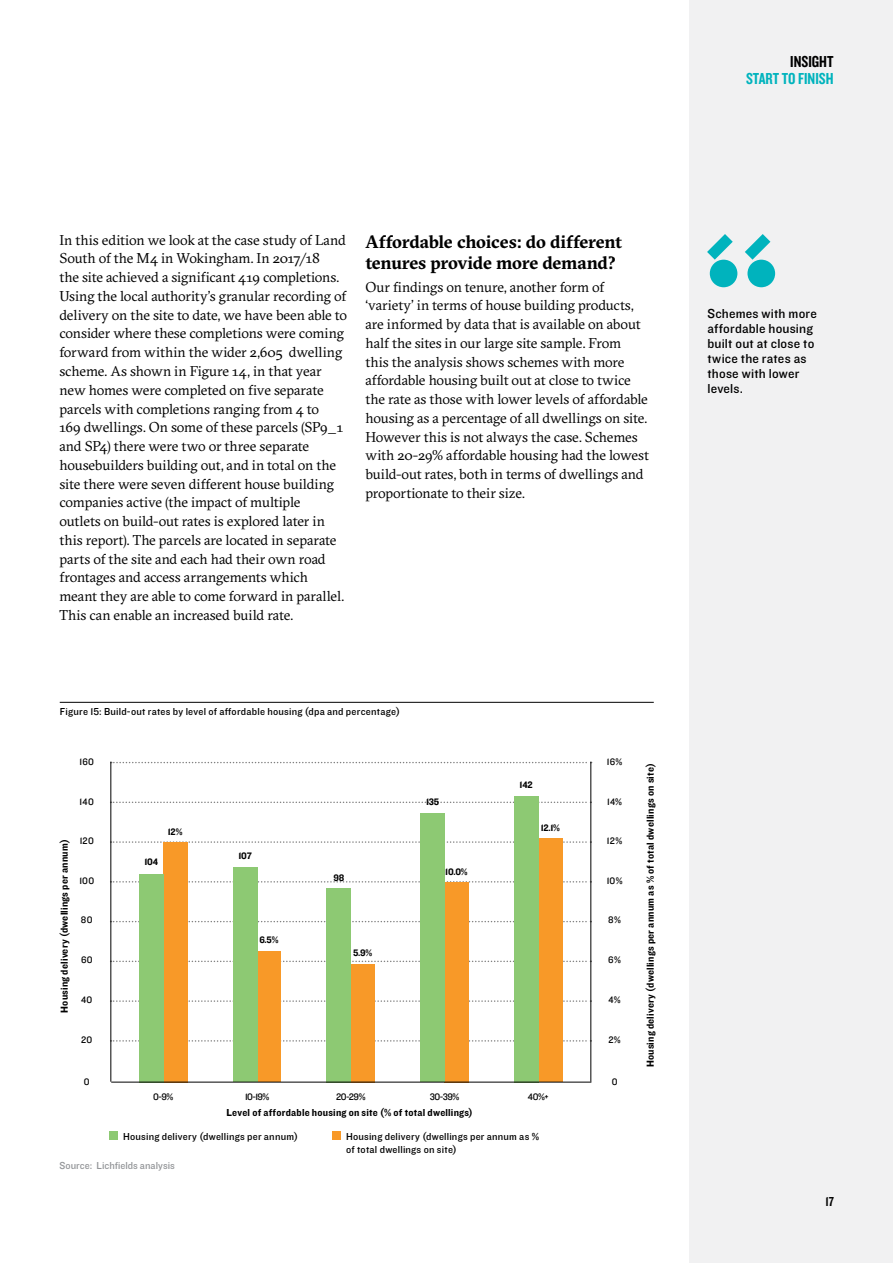
<style>
.page{position:relative;width:893px;height:1263px;background:#fff}
.page>*{position:absolute;margin:0;border:0;box-sizing:border-box;transform-origin:0 0}
.t1{font:700 18px/21px "GT Sectra";letter-spacing:-.015em;color:#000}
.t2{font:16.5px "Knockout 49 Liteweight";color:#00b3bd}
.t3{font:16.5px "Knockout 49 Liteweight";color:#000}
.t4{font:14.25px/18.8px "GT Sectra";letter-spacing:-.01em;color:#000}
.t5{font:13.5px/15px "Knockout 31 Junior Middlewt";letter-spacing:.015em;color:#000}
.t6{font:13.5px "Knockout 49 Liteweight";color:#000}
.t7{font:10.5px/12.6px "Knockout 31 Junior Middlewt";letter-spacing:.02em;color:#000}
.t8{font:10.5px "Knockout 51 Middleweight";letter-spacing:.02em;color:#000}
.t9{font:10.5px "Knockout 31 Junior Middlewt";letter-spacing:.005em;color:#939598}
.t10{font:9.75px "Knockout 31 Junior Middlewt";letter-spacing:.015em;color:#000}
.t11{font:9.75px "Knockout 51 Middleweight";letter-spacing:-.03em;color:#000}
</style>
<div class="page">
<hr style="left:60px;top:702px;width:594px;height:1px;background:#000">
<div style="left:689px;top:0;width:204px;height:1263px;background:#f1f1f2"></div>
<svg style="left:707px;top:234px;width:26px;height:26px"></svg>
<div style="left:710px;top:260px;width:27px;height:27px;background:#00b3bd;border-radius:50%"></div>
<svg style="left:745px;top:234px;width:25px;height:26px"></svg>
<div style="left:747px;top:260px;width:28px;height:27px;background:#00b3bd;border-radius:50%"></div>
<svg style="left:111px;top:762px;width:481px;height:1px"></svg>
<svg style="left:111px;top:801px;width:479px;height:2px"></svg>
<svg style="left:111px;top:841px;width:479px;height:2px"></svg>
<svg style="left:111px;top:881px;width:479px;height:1px"></svg>
<svg style="left:111px;top:921px;width:479px;height:1px"></svg>
<svg style="left:111px;top:960px;width:479px;height:2px"></svg>
<svg style="left:111px;top:1000px;width:479px;height:2px"></svg>
<svg style="left:111px;top:1040px;width:479px;height:2px"></svg>
<div style="left:333px;top:1131px;width:8px;height:9px;background:#f89928"></div>
<div style="left:110px;top:1131px;width:8px;height:8px;background:#8dc973"></div>
<hr style="left:110px;top:762px;width:1px;height:320px;background:#000">
<hr style="left:590px;top:762px;width:1px;height:320px;background:#000">
<div style="left:163px;top:842px;width:24px;height:240px;background:#f89928"></div>
<div style="left:139px;top:874px;width:24px;height:208px;background:#8dc973"></div>
<div style="left:257px;top:951px;width:24px;height:131px;background:#f89928"></div>
<div style="left:233px;top:868px;width:24px;height:214px;background:#8dc973"></div>
<div style="left:444px;top:882px;width:24px;height:200px;background:#f89928"></div>
<div style="left:421px;top:813px;width:24px;height:269px;background:#8dc973"></div>
<div style="left:538px;top:838px;width:24px;height:244px;background:#f89928"></div>
<div style="left:514px;top:796px;width:24px;height:286px;background:#8dc973"></div>
<div style="left:351px;top:964px;width:24px;height:118px;background:#f89928"></div>
<div style="left:327px;top:888px;width:24px;height:194px;background:#8dc973"></div>
<hr style="left:111px;top:1082px;width:480px;height:1px;background:#000">
<p class="t3" style="left:790px;top:51px;width:45px">INSIGHT</p>
<p class="t2" style="left:746px;top:68px;width:89px">START TO FINISH</p>
<p class="t4" style="left:59px;top:230px;width:289px">In this edition we look at the case study of Land South of the M4 in Wokingham. In 2017/18<br>the site achieved a significant 419 completions.<br>Using the local authority’s granular recording of delivery on the site to date, we have been able to consider where these completions were coming forward from within the wider 2,605 dwelling scheme. As shown in Figure 14, in that year new homes were completed on five separate parcels with completions ranging from 4 to<br>169 dwellings. On some of these parcels (SP9_1 and SP4) there were two or three separate housebuilders building out, and in total on the site there were seven different house building companies active (the impact of multiple<br>outlets on build-out rates is explored later in this report). The parcels are located in separate parts of the site and each had their own road frontages and access arrangements which meant they are able to come forward in parallel.<br>This can enable an increased build rate.</p>
<p class="t1" style="left:365px;top:230px;width:258px">Affordable choices: do different tenures provide more demand?</p>
<p class="t4" style="left:365px;top:277px;width:285px">Our findings on tenure, another form of ‘variety’ in terms of house building products, are informed by data that is available on about half the sites in our large site sample. From<br>this the analysis shows schemes with more affordable housing built out at close to twice the rate as those with lower levels of affordable housing as a percentage of all dwellings on site.<br>However this is not always the case. Schemes with 20-29% affordable housing had the lowest build-out rates, both in terms of dwellings and proportionate to their size.</p>
<p class="t7" style="left:60px;top:705px;width:342px">Figure 15: Build-out rates by level of affordable housing (dpa and percentage)</p>
<p class="t10" style="left:80px;top:755px;width:16px">160</p>
<p class="t10" style="left:80px;top:795px;width:16px">140</p>
<p class="t8" style="left:57px;top:1013px;width:175px;rotate:-90deg">Housing delivery (dwellings per annum)</p>
<p class="t10" style="left:80px;top:834px;width:16px">120</p>
<p class="t10" style="left:79px;top:874px;width:16px">100</p>
<p class="t10" style="left:81px;top:913px;width:13px">80</p>
<p class="t10" style="left:81px;top:953px;width:13px">60</p>
<p class="t10" style="left:81px;top:993px;width:13px">40</p>
<p class="t10" style="left:81px;top:1033px;width:13px">20</p>
<p class="t10" style="left:84px;top:1075px;width:7px">0</p>
<p class="t11" style="left:144px;top:855px;width:15px">104</p>
<p class="t11" style="left:168px;top:825px;width:16px">12%</p>
<p class="t11" style="left:238px;top:849px;width:15px">107</p>
<p class="t11" style="left:259px;top:933px;width:21px">6.5%</p>
<p class="t11" style="left:333px;top:871px;width:12px">98</p>
<p class="t11" style="left:353px;top:946px;width:21px">5.9%</p>
<p class="t11" style="left:426px;top:795px;width:15px">135</p>
<p class="t11" style="left:445px;top:865px;width:24px">10.0%</p>
<p class="t11" style="left:520px;top:778px;width:15px">142</p>
<p class="t11" style="left:541px;top:821px;width:21px">12.1%</p>
<p class="t10" style="left:153px;top:1090px;width:22px">0-9%</p>
<p class="t10" style="left:245px;top:1090px;width:26px">10-19%</p>
<p class="t10" style="left:336px;top:1090px;width:31px">20-29%</p>
<p class="t10" style="left:430px;top:1090px;width:31px">30-39%</p>
<p class="t10" style="left:528px;top:1090px;width:22px">40%+</p>
<p class="t8" style="left:226px;top:1106px;width:248px">Level of affordable housing on site (% of total dwellings)</p>
<p class="t7" style="left:123px;top:1129px;width:176px">Housing delivery (dwellings per annum)</p>
<p class="t7" style="left:346px;top:1130px;width:195px">Housing delivery (dwellings per annum as % of total dwellings on site)</p>
<p class="t9" style="left:60px;top:1159px;width:117px">Source: Lichfields analysis</p>
<p class="t10" style="left:607px;top:755px;width:17px">16%</p>
<p class="t10" style="left:607px;top:795px;width:16px">14%</p>
<p class="t10" style="left:607px;top:834px;width:17px">12%</p>
<p class="t10" style="left:607px;top:874px;width:17px">10%</p>
<p class="t10" style="left:608px;top:913px;width:14px">8%</p>
<p class="t10" style="left:608px;top:953px;width:14px">6%</p>
<p class="t10" style="left:609px;top:993px;width:14px">4%</p>
<p class="t10" style="left:608px;top:1033px;width:14px">2%</p>
<p class="t10" style="left:612px;top:1075px;width:7px">0</p>
<p class="t8" style="left:643px;top:1067px;width:306px;rotate:-90deg">Housing delivery (dwellings per annum as % of total dwellings on site)</p>
<p class="t5" style="left:707px;top:305px;width:111px">Schemes with more affordable housing built out at close to twice the rates as those with lower levels.</p>
<p class="t6" style="left:826px;top:1193px;width:10px">17</p>
</div>
